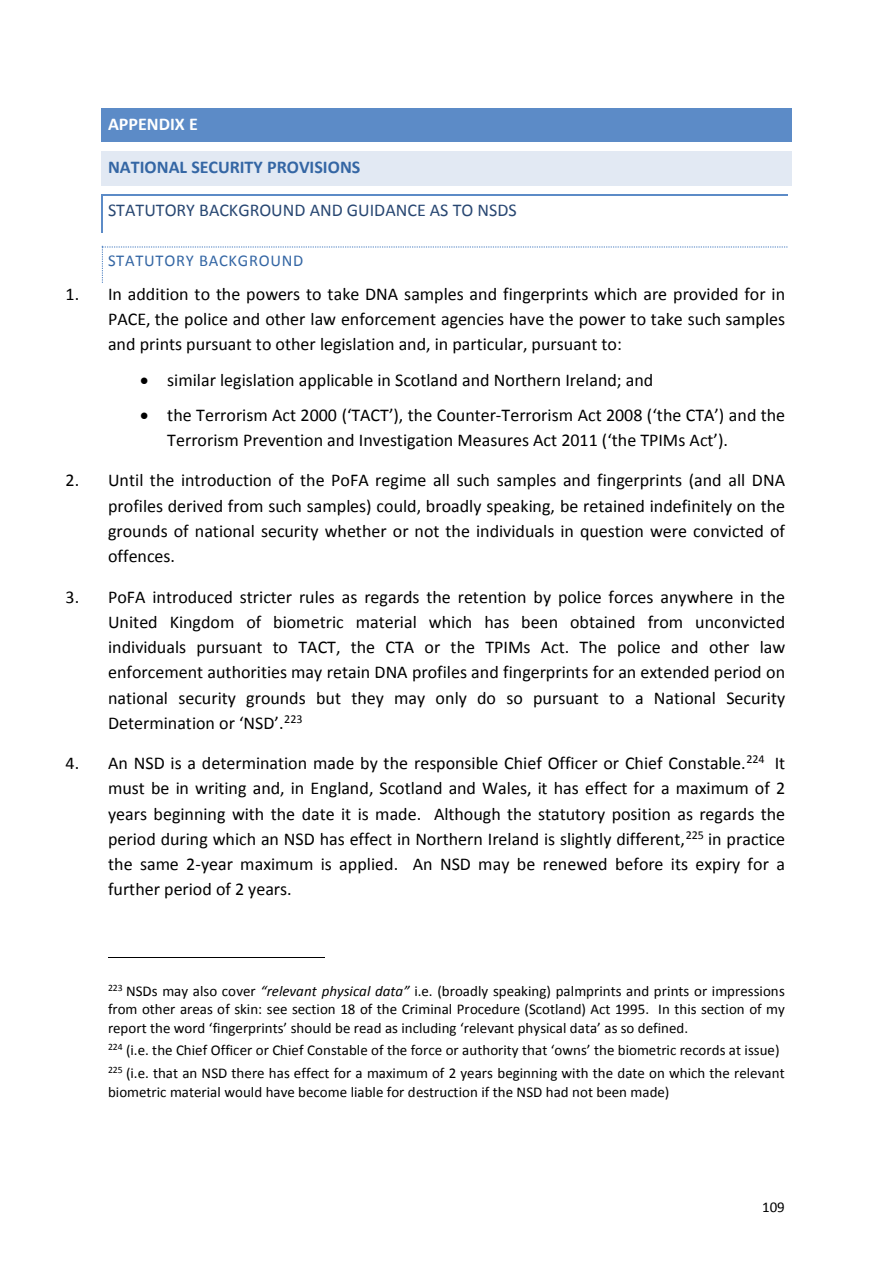
<style>
.page{position:relative;width:893px;height:1263px;background:#fff}
.page>*{position:absolute;margin:0;border:0;box-sizing:border-box;transform-origin:0 0}
.t1{font:18px/25.2px "Calibri";color:#000;text-align:justify}
.t2{font:18px "Calibri";color:#284772}
.t3{font:700 18px "Calibri";color:#3466a4}
.t4{font:700 18px "Calibri";color:#fff}
.t5{font:16.5px "Calibri";letter-spacing:.045em;color:#3466a4}
.t6{font:15px/18.3px "Calibri";color:#000;text-align:justify}
.s1{font-style:italic}
</style>
<div class="page">
<hr style="left:108px;top:957px;width:216px;height:1px;background:#000">
<svg style="left:102px;top:246px;width:685px;height:37px"></svg>
<hr style="left:102px;top:196px;width:1px;height:37px;background:#5c8bc7">
<hr style="left:103px;top:195px;width:684px;height:1px;background:#5c8bc7">
<svg style="left:101px;top:151px;width:5px;height:5px"></svg>
<div style="left:106px;top:151px;width:681px;height:5px;background:#e2e9f3"></div>
<svg style="left:787px;top:151px;width:5px;height:5px"></svg>
<div style="left:787px;top:112px;width:5px;height:26px;background:#5c8bc7"></div>
<div style="left:101px;top:112px;width:5px;height:26px;background:#5c8bc7"></div>
<hr style="left:106px;top:138px;width:681px;height:4px;background:#5c8bc7">
<hr style="left:106px;top:108px;width:681px;height:4px;background:#5c8bc7">
<div style="left:106px;top:112px;width:681px;height:26px;background:#5c8bc7"></div>
<svg style="left:101px;top:108px;width:5px;height:4px"></svg>
<svg style="left:787px;top:108px;width:5px;height:4px"></svg>
<svg style="left:101px;top:138px;width:5px;height:4px"></svg>
<svg style="left:787px;top:138px;width:5px;height:4px"></svg>
<div style="left:106px;top:156px;width:681px;height:25px;background:#e2e9f3"></div>
<svg style="left:101px;top:181px;width:5px;height:5px"></svg>
<div style="left:106px;top:181px;width:681px;height:5px;background:#e2e9f3"></div>
<svg style="left:787px;top:181px;width:5px;height:5px"></svg>
<div style="left:101px;top:156px;width:5px;height:25px;background:#e2e9f3"></div>
<div style="left:787px;top:156px;width:5px;height:25px;background:#e2e9f3"></div>
<p class="t4" style="left:108px;top:112px;width:91px">APPENDIX E</p>
<p class="t3" style="left:108px;top:155px;width:254px">NATIONAL SECURITY PROVISIONS</p>
<p class="t2" style="left:108px;top:198px;width:410px">STATUTORY BACKGROUND AND GUIDANCE AS TO NSDS</p>
<p class="t5" style="left:108px;top:250px;width:197px">STATUTORY BACKGROUND</p>
<p class="t1" style="left:108px;top:281px;width:679px;text-indent:-42px">1. In addition to the powers to take DNA samples and fingerprints which are provided for in PACE, the police and other law enforcement agencies have the power to take such samples and prints pursuant to other legislation and, in particular, pursuant to:</p>
<p class="t1" style="left:140px;top:367px;width:514px">• similar legislation applicable in Scotland and Northern Ireland; and</p>
<p class="t1" style="left:167px;top:402px;width:619px;text-indent:-27px">• the Terrorism Act 2000 (‘TACT’), the Counter-Terrorism Act 2008 (‘the CTA’) and the<br>Terrorism Prevention and Investigation Measures Act 2011 (‘the TPIMs Act’).</p>
<p class="t1" style="left:108px;top:468px;width:679px;text-indent:-42px">2. Until the introduction of the PoFA regime all such samples and fingerprints (and all DNA profiles derived from such samples) could, broadly speaking, be retained indefinitely on the grounds of national security whether or not the individuals in question were convicted of offences.</p>
<p class="t1" style="left:108px;top:584px;width:679px;text-indent:-42px">3. PoFA introduced stricter rules as regards the retention by police forces anywhere in the United Kingdom of biometric material which has been obtained from unconvicted individuals pursuant to TACT, the CTA or the TPIMs Act. The police and other law enforcement authorities may retain DNA profiles and fingerprints for an extended period on national security grounds but they may only do so pursuant to a National Security Determination or ‘NSD’.<sup>223</sup></p>
<p class="t1" style="left:108px;top:750px;width:679px;text-indent:-42px">4. An NSD is a determination made by the responsible Chief Officer or Chief Constable.<sup>224</sup> It must be in writing and, in England, Scotland and Wales, it has effect for a maximum of 2 years beginning with the date it is made. Although the statutory position as regards the period during which an NSD has effect in Northern Ireland is slightly different,<sup>225</sup> in practice the same 2-year maximum is applied. An NSD may be renewed before its expiry for a further period of 2 years.</p>
<p class="t6" style="left:108px;top:982px;width:678px"><sup>223</sup> NSDs may also cover <span class="s1">“relevant physical data”</span> i.e. (broadly speaking) palmprints and prints or impressions from other areas of skin: see section 18 of the Criminal Procedure (Scotland) Act 1995. In this section of my report the word ‘fingerprints’ should be read as including ‘relevant physical data’ as so defined.</p>
<p class="t6" style="left:108px;top:1039px;width:678px;line-height:22.8px"><sup>224</sup> (i.e. the Chief Officer or Chief Constable of the force or authority that ‘owns’ the biometric records at issue)<br><sup>225</sup> (i.e. that an NSD there has effect for a maximum of 2 years beginning with the date on which the relevant</p>
<p class="t6" style="left:108px;top:1082px;width:563px">biometric material would have become liable for destruction if the NSD had not been made)</p>
<p class="t6" style="left:762px;top:1198px;width:24px">109</p>
</div>
